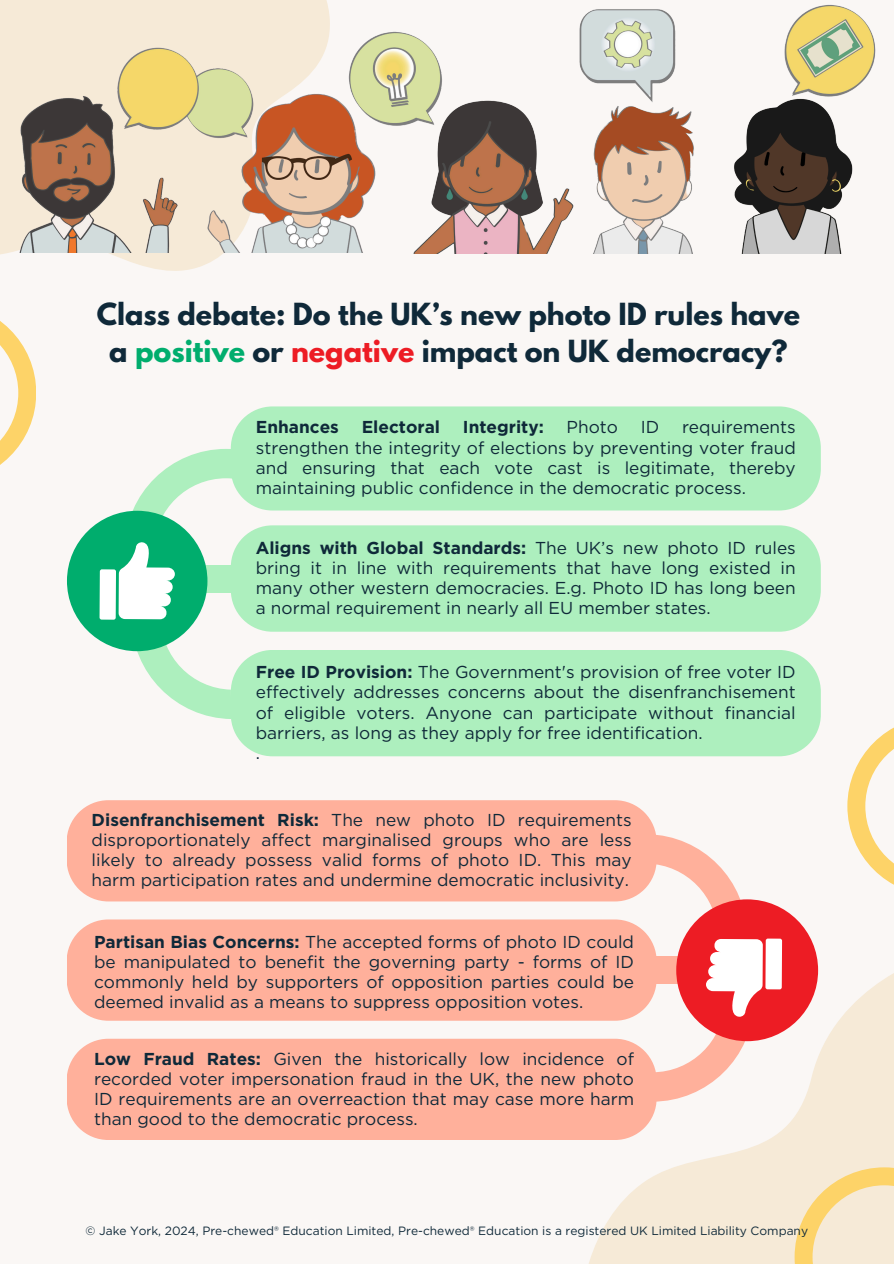
<style>
.page{position:relative;width:894px;height:1264px;background:#fff}
.page>*{position:absolute;margin:0;border:0;box-sizing:border-box;transform-origin:0 0}
.t1{font:700 27px/37.2px "League Spartan";color:#0f2939;text-align:center}
.t2{font:17.25px/20.2px "Gotham";color:#0f2939;text-align:justify}
.t3{font:700 17.25px "Gotham";color:#0f2939}
.t4{font:12px "Gotham";color:#0f2939}
.s1{color:#00ad6d}
.s2{color:#ed1c24}
.s3{font-weight:700}
</style>
<div class="page">
<div style="left:0;top:0;width:893px;height:1263px;background:#faf7f5"></div>
<svg style="left:0;top:0;width:330px;height:271px;fill:#f6ead7"></svg>
<img style="left:0;top:41px;width:331px;height:212px">
<img style="left:331px;top:4px;width:545px;height:249px">
<div style="left:67px;top:510px;width:140px;height:141px;background:#00ad6d;border-radius:50%"></div>
<svg style="left:99px;top:449px;width:132px;height:270px"></svg>
<div style="left:67px;top:919px;width:573px;height:101px;background:#ffb09b"></div>
<div style="left:433px;top:956px;width:357px;height:27px;background:#ffb09b"></div>
<div style="left:676px;top:899px;width:141px;height:142px;background:#ed1c24;border-radius:50%"></div>
<svg style="left:640px;top:835px;width:141px;height:119px"></svg>
<div style="left:231px;top:406px;width:589px;height:104px;background:#adefbe"></div>
<div style="left:231px;top:525px;width:589px;height:106px;background:#adefbe"></div>
<div style="left:67px;top:800px;width:589px;height:101px;background:#ffb09b"></div>
<svg style="left:580px;top:954px;width:313px;height:309px"></svg>
<svg style="left:794px;top:1167px;width:99px;height:96px;background:#f7e3b9"></svg>
<svg style="left:847px;top:728px;width:46px;height:156px"></svg>
<svg style="left:0;top:321px;width:36px;height:144px"></svg>
<div style="left:231px;top:650px;width:589px;height:106px;background:#adefbe"></div>
<div style="left:67px;top:1038px;width:589px;height:101px;background:#ffb09b"></div>
<p class="t1" style="left:97px;top:299px;width:704px">Class debate: Do the UK’s new photo ID rules have a <span class="s1">positive</span> or <span class="s2">negative</span> impact on UK democracy?</p>
<p class="t3" style="left:256px;top:417px;width:85px">Enhances</p>
<p class="t3" style="left:361px;top:417px;width:80px">Electoral</p>
<p class="t3" style="left:462px;top:417px;width:82px">Integrity:</p>
<p class="t2" style="left:566px;top:417px;width:53px">Photo</p>
<p class="t2" style="left:640px;top:417px;width:20px">ID</p>
<p class="t2" style="left:256px;top:417px;width:541px;text-indent:426px">requirements strengthen the integrity of elections by preventing voter fraud and ensuring that each vote cast is legitimate, thereby maintaining public confidence in the democratic process.</p>
<h2 class="t2" style="left:256px;top:537px;width:541px"><span class="s3">Aligns with Global Standards:</span> The UK’s new photo ID rules bring it in line with requirements that have long existed in many other western democracies. E.g. Photo ID has long been a normal requirement in nearly all EU member states.</h2>
<p class="t2" style="left:256px;top:661px;width:541px;text-align:left"><span class="s3">Free ID Provision:</span> The Government's provision of free voter ID effectively addresses concerns about the disenfranchisement of eligible voters. Anyone can participate without financial barriers, as long as they apply for free identification.<br>.</p>
<p class="t2" style="left:92px;top:809px;width:541px"><span class="s3">Disenfranchisement Risk:</span> The new photo ID requirements disproportionately affect marginalised groups who are less likely to already possess valid forms of photo ID. This may harm participation rates and undermine democratic inclusivity.</p>
<p class="t2" style="left:94px;top:931px;width:541px"><span class="s3">Partisan Bias Concerns:</span> The accepted forms of photo ID could be manipulated to benefit the governing party - forms of ID commonly held by supporters of opposition parties could be deemed invalid as a means to suppress opposition votes.</p>
<h2 class="t2" style="left:94px;top:1048px;width:541px"><span class="s3">Low Fraud Rates:</span> Given the historically low incidence of recorded voter impersonation fraud in the UK, the new photo ID requirements are an overreaction that may case more harm than good to the democratic process.</h2>
<p class="t4" style="left:85px;top:1223px;width:723px">© Jake York, 2024, Pre-chewed® Education Limited, Pre-chewed® Education is a registered UK Limited Liability Company</p>
</div>
